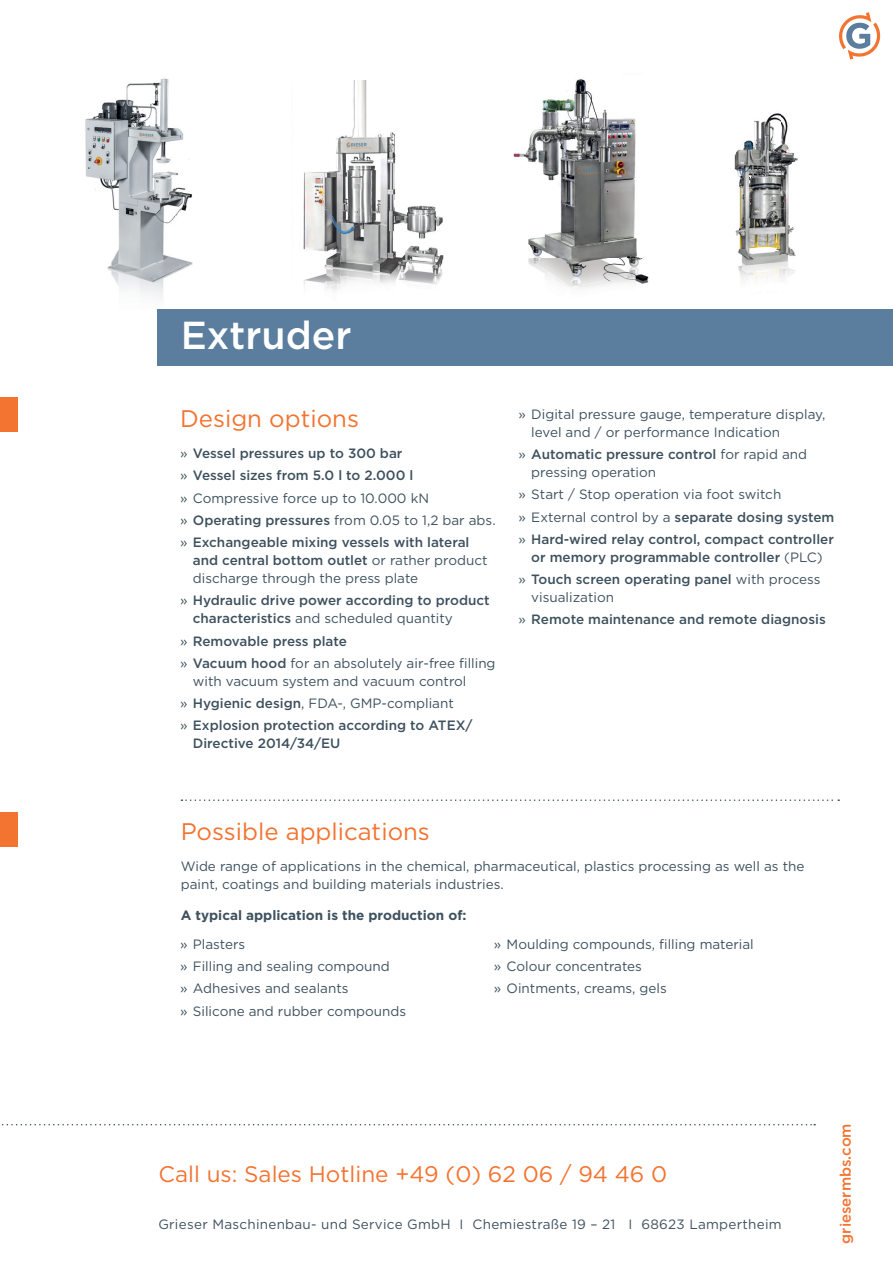
<style>
.page{position:relative;width:893px;height:1263px;background:#fff}
.page>*{position:absolute;margin:0;border:0;box-sizing:border-box;transform-origin:0 0}
.t1{font:500 39px "Gotham";color:#fff}
.t2{font:24px "Gotham";color:#f37330}
.t3{font:22.5px "Gotham";color:#f37330}
.t4{font:500 15px "Gotham";color:#f37330}
.t5{font:13.5px/22.2px "Gotham";color:#3e515e}
.t6{font:500 13.5px/22.2px "Gotham";color:#3e515e}
.t7{font:13.5px "Gotham";letter-spacing:.02em;color:#3e515e}
.t8{font:700 13.5px "Gotham";color:#3e515e}
.s1{font-weight:400}
.s2{font-weight:500}
</style>
<div class="page">
<svg style="left:839px;top:12px;width:42px;height:48px"></svg>
<img style="left:85px;top:78px;width:145px;height:232px">
<img style="left:303px;top:81px;width:141px;height:181px">
<img style="left:304px;top:262px;width:139px;height:29px">
<img style="left:734px;top:113px;width:64px;height:168px">
<img style="left:542px;top:79px;width:64px;height:33px">
<img style="left:513px;top:112px;width:136px;height:177px">
<div style="left:157px;top:310px;width:736px;height:56px;background:#5b7d9e"></div>
<div style="left:0;top:812px;width:18px;height:34px;background:#f37330"></div>
<div style="left:0;top:398px;width:18px;height:34px;background:#f37330"></div>
<svg style="left:181px;top:799px;width:658px;height:2px"></svg>
<svg style="left:2px;top:1124px;width:813px;height:1px"></svg>
<h1 class="t1" style="left:181px;top:310px;width:172px">Extruder</h1>
<h2 class="t2" style="left:180px;top:404px;width:180px">Design options</h2>
<p class="t6" style="left:180px;top:442px;width:317px"><span class="s1">»</span> Vessel pressures up to 300 bar<br><span class="s1">»</span> Vessel sizes from 5.0 l to 2.000 l<br><span class="s1">» Compressive force up to 10.000 kN<br>»</span> Operating pressures <span class="s1">from 0.05 to 1,2 bar abs. »</span> Exchangeable mixing vessels with lateral</p>
<p class="t5" style="left:193px;top:551px;width:296px;line-height:18px"><span class="s2">and central bottom outlet</span> or rather product discharge through the press plate</p>
<p class="t6" style="left:193px;top:591px;width:298px;line-height:18px;text-indent:-13px"><span class="s1">»</span> Hydraulic drive power according to product characteristics <span class="s1">and scheduled quantity</span></p>
<p class="t5" style="left:180px;top:629px;width:317px">» <span class="s2">Removable press plate<br></span>» <span class="s2">Vacuum hood</span> for an absolutely air-free filling</p>
<p class="t5" style="left:180px;top:670px;width:294px;text-indent:13px">with vacuum system and vacuum control » <span class="s2">Hygienic design</span>, FDA-, GMP-compliant<br>» <span class="s2">Explosion protection according to ATEX/</span></p>
<p class="t6" style="left:193px;top:732px;width:149px">Directive 2014/34/EU</p>
<p class="t5" style="left:531px;top:405px;width:296px;line-height:18px;text-indent:-13px">» Digital pressure gauge, temperature display, level and / or performance Indication</p>
<p class="t5" style="left:531px;top:445px;width:277px;line-height:18px;text-indent:-13px">» <span class="s2">Automatic pressure control</span> for rapid and pressing operation</p>
<p class="t6" style="left:519px;top:483px;width:317px"><span class="s1">» Start / Stop operation via foot switch<br>» External control by a</span> separate dosing system <span class="s1">»</span> Hard-wired relay control, compact controller</p>
<p class="t6" style="left:519px;top:546px;width:306px;text-align:right">or memory programmable controller <span class="s1">(PLC)<br>»</span> Touch screen operating panel <span class="s1">with process</span></p>
<p class="t6" style="left:519px;top:586px;width:309px;text-indent:13px"><span class="s1">visualization<br>»</span> Remote maintenance and remote diagnosis</p>
<h2 class="t2" style="left:181px;top:816px;width:251px">Possible applications</h2>
<p class="t5" style="left:181px;top:857px;width:625px;line-height:18px">Wide range of applications in the chemical, pharmaceutical, plastics processing as well as the paint, coatings and building materials industries.</p>
<p class="t8" style="left:181px;top:906px;width:287px">A typical application is the production of:</p>
<p class="t5" style="left:180px;top:933px;width:228px">» Plasters<br>» Filling and sealing compound<br>» Adhesives and sealants<br>» Silicone and rubber compounds</p>
<p class="t5" style="left:494px;top:933px;width:261px">» Moulding compounds, filling material » Colour concentrates<br>» Ointments, creams, gels</p>
<h3 class="t3" style="left:158px;top:1160px;width:510px">Call us: Sales Hotline +49 (0) 62 06 / 94 46 0</h3>
<p class="t7" style="left:158px;top:1216px;width:625px">Grieser Maschinenbau- und Service GmbH I Chemiestraße 19 – 21 I 68623 Lampertheim</p>
<p class="t4" style="left:836px;top:1244px;width:122px;rotate:-90deg">griesermbs.com</p>
</div>
